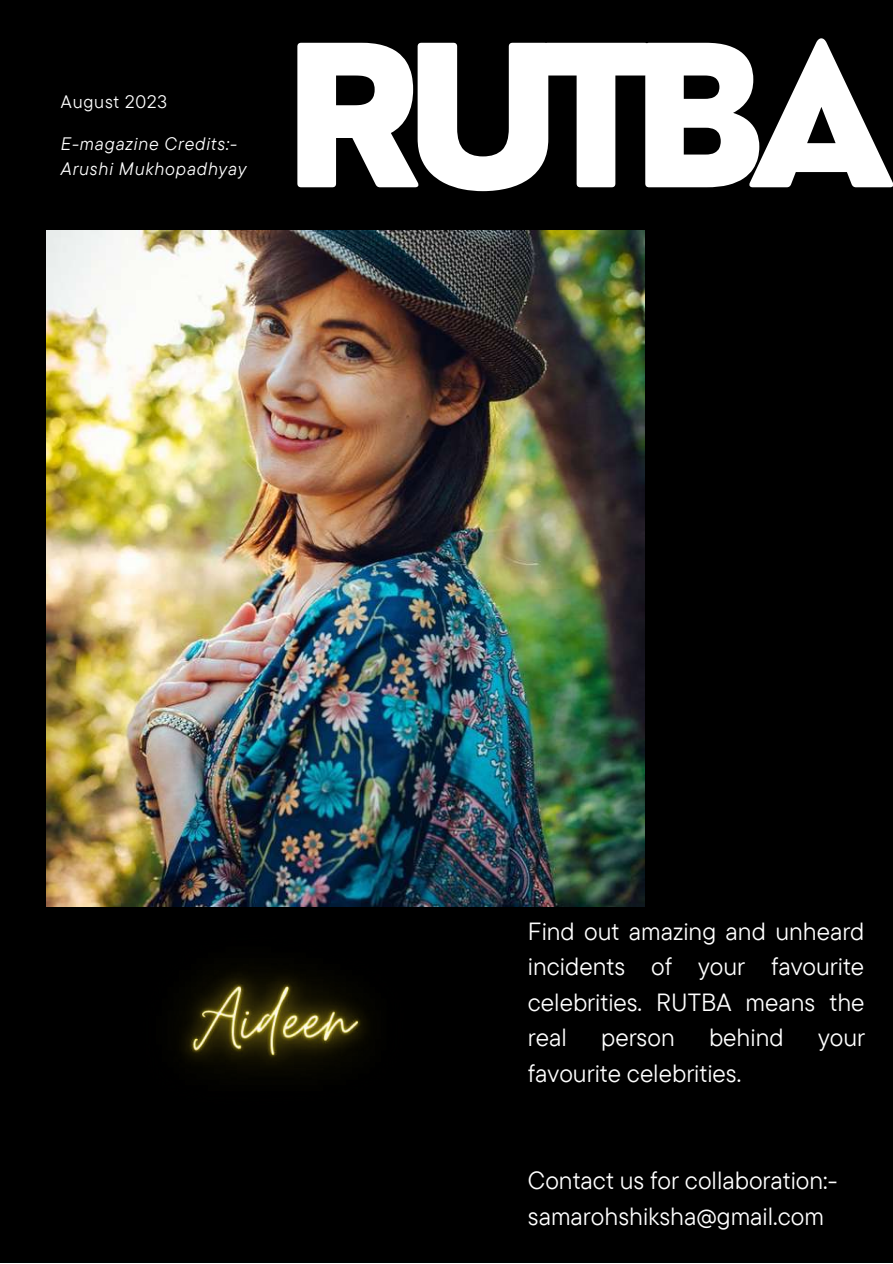
<style>
.page{position:relative;width:893px;height:1264px;background:#fff}
.page>*{position:absolute;margin:0;border:0;box-sizing:border-box;transform-origin:0 0}
.t1{font:800 192.6px "Nourd";letter-spacing:-.11em;color:#fff}
.t2{font:24.75px/35.5px "TT Commons Pro";color:#fff;text-align:justify}
.t3{font:italic 18px/24.8px "TT Commons Pro";letter-spacing:.045em;color:#fff}
.t4{font:18px "TT Commons Pro";letter-spacing:.045em;color:#fff}
</style>
<div class="page">
<div style="left:0;top:0;width:892px;height:1262px;background:#000"></div>
<img style="left:75px;top:906px;width:399px;height:163px">
<img style="left:47px;top:231px;width:597px;height:675px">
<p class="t4" style="left:61px;top:90px;width:107px">August 2023</p>
<p class="t3" style="left:61px;top:131px;width:187px">E-magazine Credits:-<br>Arushi Mukhopadhyay</p>
<h1 class="t1" style="left:283px;top:-5px;width:614px">RUTBA</h1>
<p class="t2" style="left:528px;top:912px;width:338px">Find out amazing and unheard incidents of your favourite celebrities. RUTBA means the real</p>
<p class="t2" style="left:601px;top:1019px;width:75px">person</p>
<p class="t2" style="left:709px;top:1019px;width:76px">behind</p>
<p class="t2" style="left:817px;top:1019px;width:49px">your</p>
<p class="t2" style="left:528px;top:1054px;width:215px">favourite celebrities.</p>
<p class="t2" style="left:528px;top:1161px;width:311px">Contact us for collaboration:- samarohshiksha@gmail.com</p>
</div>
